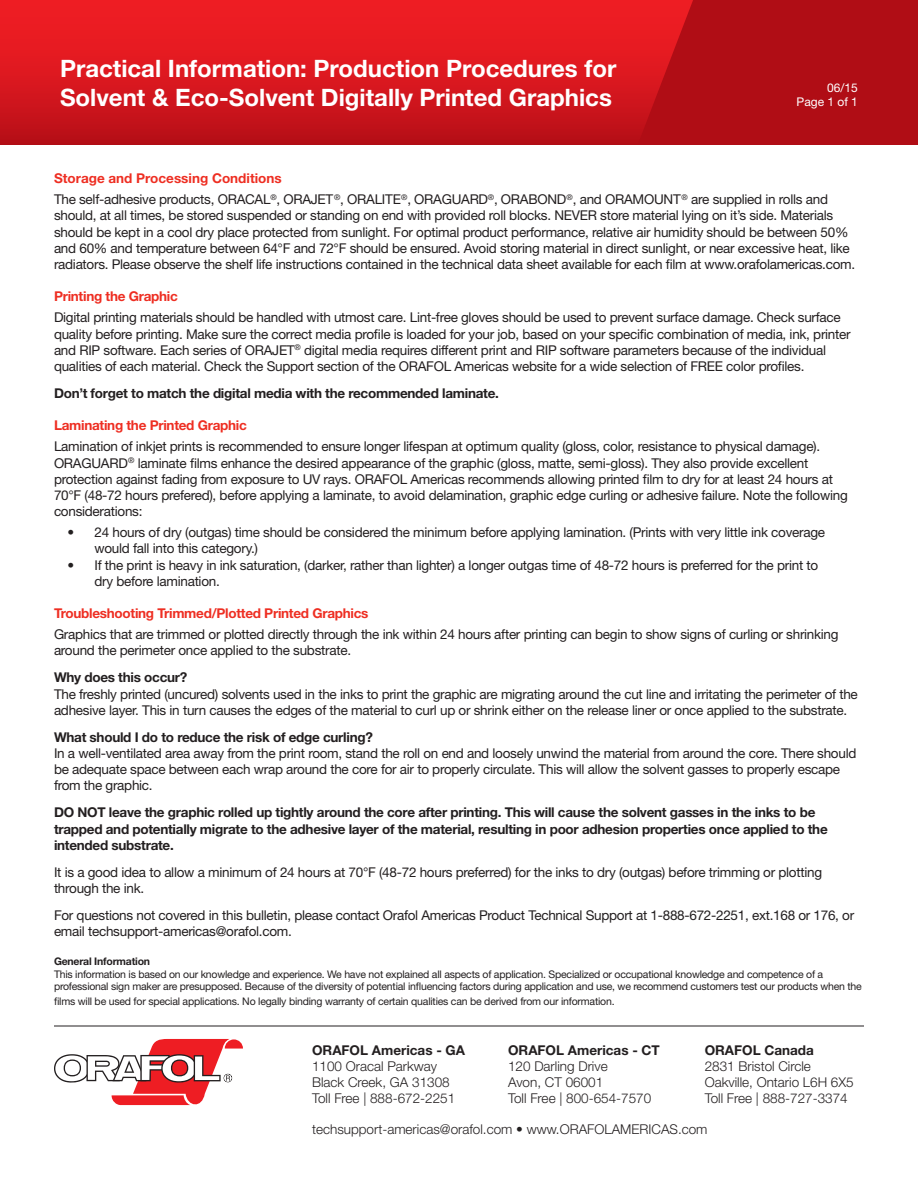
<style>
.page{position:relative;width:918px;height:1188px;background:#fff}
.page>*{position:absolute;margin:0;border:0;box-sizing:border-box;transform-origin:0 0}
.t1{font:700 24px "Helvetica Neue LT Std";color:#fff}
.t2{font:13.5px/16.2px "Helvetica Neue LT Std";letter-spacing:-.02em;color:#231f20}
.t3{font:700 13.5px/16.2px "Helvetica Neue LT Std";letter-spacing:-.02em;color:#231f20}
.t4{font:300 13.5px "Helvetica Neue LT Std";color:#231f20}
.t5{font:700 13.5px "Helvetica Neue LT Std";letter-spacing:-.02em;color:#ee2e22}
.t6{font:700 13.5px "Helvetica Neue LT Std";color:#231f20}
.t7{font:700 13.5px "Helvetica Neue LT Std";color:#ee2e22}
.t8{font:12px "Helvetica Neue LT Std";color:#fff}
.t9{font:10.5px/12.6px "Helvetica Neue LT Std";letter-spacing:-.02em;color:#231f20}
.t10{font:700 10.5px "Helvetica Neue LT Std";letter-spacing:-.02em;color:#231f20}
</style>
<div class="page">
<div style="left:0;top:0;width:918px;height:145px;background:#b00d15"></div>
<svg style="left:0;top:0;width:693px;height:134px;background:#da181f"></svg>
<svg style="left:54px;top:1039px;width:189px;height:66px"></svg>
<hr style="left:54px;top:1026px;width:810px;height:1px;background:#231f20">
<p class="t1" style="left:60px;top:54px;width:558px">Practical Information: Production Procedures for</p>
<p class="t1" style="left:60px;top:83px;width:553px">Solvent &amp; Eco-Solvent Digitally Printed Graphics</p>
<p class="t8" style="left:827px;top:80px;width:32px">06/15</p>
<p class="t8" style="left:797px;top:95px;width:63px">Page 1 of 1</p>
<p class="t7" style="left:54px;top:170px;width:229px">Storage and Processing Conditions</p>
<p class="t2" style="left:54px;top:191px;width:803px">The self-adhesive products, ORACAL<sup>®</sup>, ORAJET<sup>®</sup>, ORALITE<sup>®</sup>, ORAGUARD<sup>®</sup>, ORABOND<sup>®</sup>, and ORAMOUNT<sup>®</sup> are supplied in rolls and should, at all times, be stored suspended or standing on end with provided roll blocks. NEVER store material lying on it’s side. Materials should be kept in a cool dry place protected from sunlight. For optimal product performance, relative air humidity should be between 50% and 60% and temperature between 64°F and 72°F should be ensured. Avoid storing material in direct sunlight, or near excessive heat, like radiators. Please observe the shelf life instructions contained in the technical data sheet available for each film at www.orafolamericas.com.</p>
<p class="t5" style="left:54px;top:288px;width:125px">Printing the Graphic</p>
<p class="t2" style="left:54px;top:309px;width:798px">Digital printing materials should be handled with utmost care. Lint-free gloves should be used to prevent surface damage. Check surface quality before printing. Make sure the correct media profile is loaded for your job, based on your specific combination of media, ink, printer and RIP software. Each series of ORAJET<sup>®</sup> digital media requires different print and RIP software parameters because of the individual qualities of each material. Check the Support section of the ORAFOL Americas website for a wide selection of FREE color profiles.</p>
<p class="t3" style="left:54px;top:385px;width:446px">Don’t forget to match the digital media with the recommended laminate.</p>
<p class="t5" style="left:54px;top:417px;width:194px">Laminating the Printed Graphic</p>
<p class="t2" style="left:54px;top:438px;width:795px">Lamination of inkjet prints is recommended to ensure longer lifespan at optimum quality (gloss, color, resistance to physical damage).<br>ORAGUARD<sup>®</sup> laminate films enhance the desired appearance of the graphic (gloss, matte, semi-gloss). They also provide excellent protection against fading from exposure to UV rays. ORAFOL Americas recommends allowing printed film to dry for at least 24 hours at 70°F (48-72 hours prefered), before applying a laminate, to avoid delamination, graphic edge curling or adhesive failure. Note the following considerations:</p>
<p class="t2" style="left:94px;top:524px;width:732px;text-indent:-27px">• 24 hours of dry (outgas) time should be considered the minimum before applying lamination. (Prints with very little ink coverage would fall into this category.)</p>
<p class="t2" style="left:94px;top:556px;width:725px;text-indent:-27px">• If the print is heavy in ink saturation, (darker, rather than lighter) a longer outgas time of 48-72 hours is preferred for the print to dry before lamination.</p>
<p class="t5" style="left:54px;top:605px;width:316px">Troubleshooting Trimmed/Plotted Printed Graphics</p>
<p class="t2" style="left:54px;top:626px;width:786px">Graphics that are trimmed or plotted directly through the ink within 24 hours after printing can begin to show signs of curling or shrinking around the perimeter once applied to the substrate.</p>
<p class="t3" style="left:54px;top:669px;width:135px">Why does this occur?</p>
<p class="t2" style="left:54px;top:685px;width:805px">The freshly printed (uncured) solvents used in the inks to print the graphic are migrating around the cut line and irritating the perimeter of the adhesive layer. This in turn causes the edges of the material to curl up or shrink either on the release liner or once applied to the substrate.</p>
<p class="t3" style="left:54px;top:729px;width:320px">What should I do to reduce the risk of edge curling?</p>
<p class="t2" style="left:54px;top:745px;width:804px">In a well-ventilated area away from the print room, stand the roll on end and loosely unwind the material from around the core. There should be adequate space between each wrap around the core for air to properly circulate. This will allow the solvent gasses to properly escape from the graphic.</p>
<p class="t3" style="left:54px;top:804px;width:775px">DO NOT leave the graphic rolled up tightly around the core after printing. This will cause the solvent gasses in the inks to be trapped and potentially migrate to the adhesive layer of the material, resulting in poor adhesion properties once applied to the intended substrate.</p>
<p class="t2" style="left:54px;top:864px;width:770px">It is a good idea to allow a minimum of 24 hours at 70°F (48-72 hours preferred) for the inks to dry (outgas) before trimming or plotting through the ink.</p>
<p class="t2" style="left:54px;top:907px;width:802px">For questions not covered in this bulletin, please contact Orafol Americas Product Technical Support at 1-888-672-2251, ext.168 or 176, or email techsupport-americas@orafol.com.</p>
<p class="t10" style="left:54px;top:955px;width:98px">General Information</p>
<p class="t9" style="left:54px;top:967px;width:809px">This information is based on our knowledge and experience. We have not explained all aspects of application. Specialized or occupational knowledge and competence of a professional sign maker are presupposed. Because of the diversity of potential influencing factors during application and use, we recommend customers test our products when the</p>
<p class="t9" style="left:54px;top:994px;width:562px">films will be used for special applications. No legally binding warranty of certain qualities can be derived from our information.</p>
<p class="t6" style="left:312px;top:1041px;width:154px">ORAFOL Americas - GA</p>
<p class="t4" style="left:312px;top:1058px;width:127px">1100 Oracal Parkway</p>
<p class="t4" style="left:312px;top:1074px;width:139px">Black Creek, GA 31308</p>
<p class="t4" style="left:312px;top:1090px;width:145px">Toll Free | 888-672-2251</p>
<p class="t6" style="left:705px;top:1041px;width:111px">ORAFOL Canada</p>
<p class="t4" style="left:705px;top:1058px;width:108px">2831 Bristol Circle</p>
<p class="t4" style="left:705px;top:1074px;width:151px">Oakville, Ontario L6H 6X5</p>
<p class="t4" style="left:705px;top:1090px;width:145px">Toll Free | 888-727-3374</p>
<p class="t4" style="left:312px;top:1121px;width:397px">techsupport-americas@orafol.com • www.ORAFOLAMERICAS.com</p>
<p class="t6" style="left:508px;top:1041px;width:153px">ORAFOL Americas - CT</p>
<p class="t4" style="left:508px;top:1058px;width:101px">120 Darling Drive</p>
<p class="t4" style="left:508px;top:1074px;width:97px">Avon, CT 06001</p>
<p class="t4" style="left:508px;top:1090px;width:145px">Toll Free | 800-654-7570</p>
</div>
